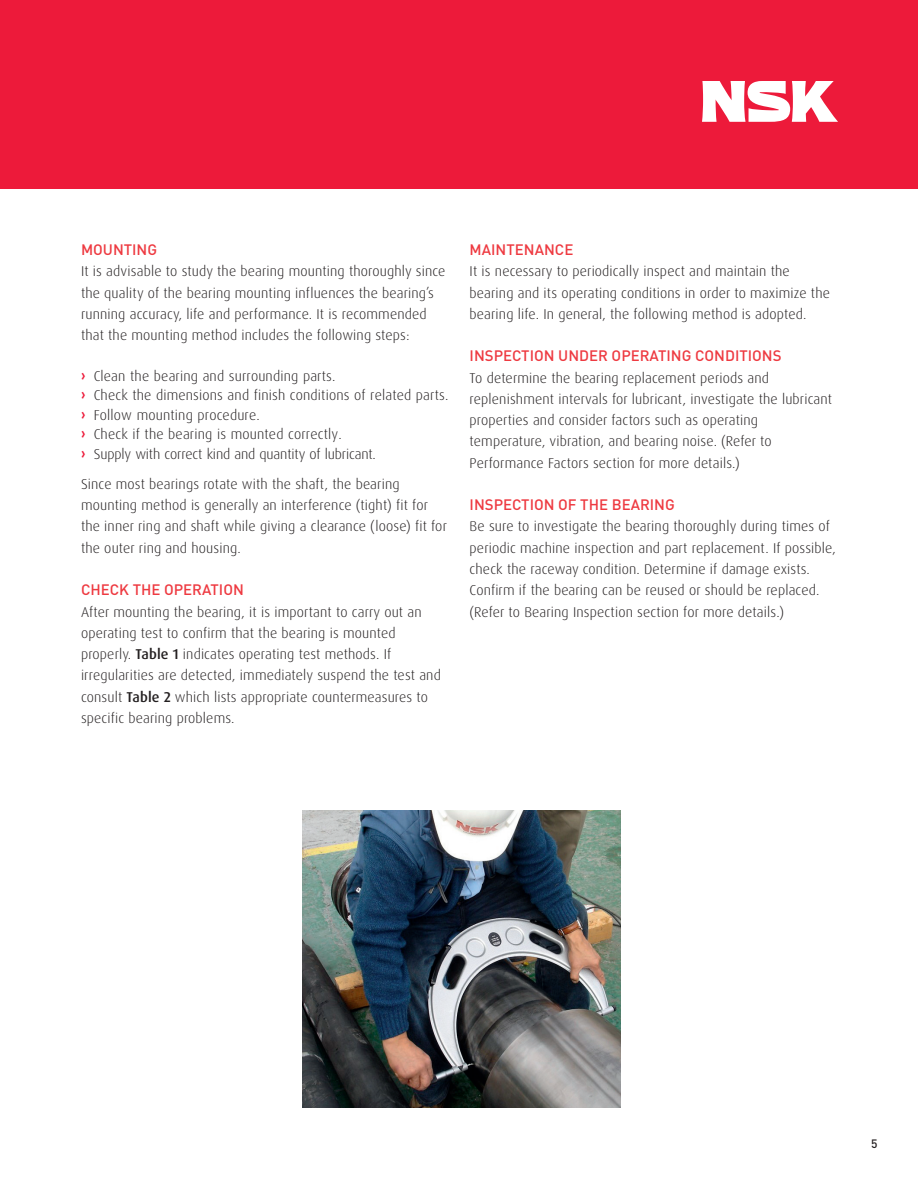
<style>
.page{position:relative;width:918px;height:1188px;background:#fff}
.page>*{position:absolute;margin:0;border:0;box-sizing:border-box;transform-origin:0 0}
.sub{font:500 15px "DIN";color:#ee3a41}
.sub-2{font:300 14.25px/21.3px "Dax OT";letter-spacing:.01em;color:#231f20}
.para{font:300 14.25px/21.3px "Dax OT";letter-spacing:.01em;color:#231f20}
.sub-3{font:300 14.25px "Dax OT";letter-spacing:-.01em;color:#231f20}
.t1{font:500 12px "DIN";color:#231f20}
.s1{font-weight:700;color:#ed1a3a}
.s2{font-weight:500}
</style>
<div class="page">
<div style="left:0;top:0;width:918px;height:189px;background:#ed1a3a"></div>
<svg style="left:702px;top:81px;width:136px;height:41px"></svg>
<img style="left:302px;top:810px;width:319px;height:298px">
<p class="sub" style="left:81px;top:240px;width:78px">MOUNTING</p>
<p class="sub-2" style="left:81px;top:261px;width:366px">It is advisable to study the bearing mounting thoroughly since the quality of the bearing mounting influences the bearing’s running accuracy, life and performance. It is recommended that the mounting method includes the following steps:</p>
<p class="sub-2" style="left:81px;top:365px;width:256px"><span class="s1">›</span> Clean the bearing and surrounding parts.</p>
<p class="sub-2" style="left:81px;top:385px;width:369px"><span class="s1">›</span> Check the dimensions and finish conditions of related parts.</p>
<p class="sub-2" style="left:81px;top:404px;width:180px"><span class="s1">›</span> Follow mounting procedure.</p>
<p class="sub-2" style="left:81px;top:424px;width:262px"><span class="s1">›</span> Check if the bearing is mounted correctly.</p>
<p class="sub-3" style="left:81px;top:445px;width:297px"><span class="s1">›</span> Supply with correct kind and quantity of lubricant.</p>
<p class="para" style="left:81px;top:474px;width:367px">Since most bearings rotate with the shaft, the bearing mounting method is generally an interference (tight) fit for the inner ring and shaft while giving a clearance (loose) fit for the outer ring and housing.</p>
<p class="sub" style="left:81px;top:580px;width:164px">CHECK THE OPERATION</p>
<p class="para" style="left:81px;top:601px;width:361px">After mounting the bearing, it is important to carry out an operating test to confirm that the bearing is mounted properly. <span class="s2">Table 1</span> indicates operating test methods. If irregularities are detected, immediately suspend the test and</p>
<p class="para" style="left:81px;top:686px;width:349px">consult <span class="s2">Table 2</span> which lists appropriate countermeasures to specific bearing problems.</p>
<p class="sub" style="left:470px;top:240px;width:105px">MAINTENANCE</p>
<p class="sub-2" style="left:470px;top:261px;width:362px">It is necessary to periodically inspect and maintain the bearing and its operating conditions in order to maximize the bearing life. In general, the following method is adopted.</p>
<p class="sub" style="left:470px;top:346px;width:313px">INSPECTION UNDER OPERATING CONDITIONS</p>
<p class="sub-2" style="left:470px;top:367px;width:364px">To determine the bearing replacement periods and replenishment intervals for lubricant, investigate the lubricant properties and consider factors such as operating temperature, vibration, and bearing noise. (Refer to Performance Factors section for more details.)</p>
<p class="sub" style="left:470px;top:495px;width:207px">INSPECTION OF THE BEARING</p>
<p class="sub-2" style="left:470px;top:516px;width:368px">Be sure to investigate the bearing thoroughly during times of periodic machine inspection and part replacement. If possible, check the raceway condition. Determine if damage exists.<br>Confirm if the bearing can be reused or should be replaced. (Refer to Bearing Inspection section for more details.)</p>
<p class="t1" style="left:871px;top:1136px;width:8px">5</p>
</div>
